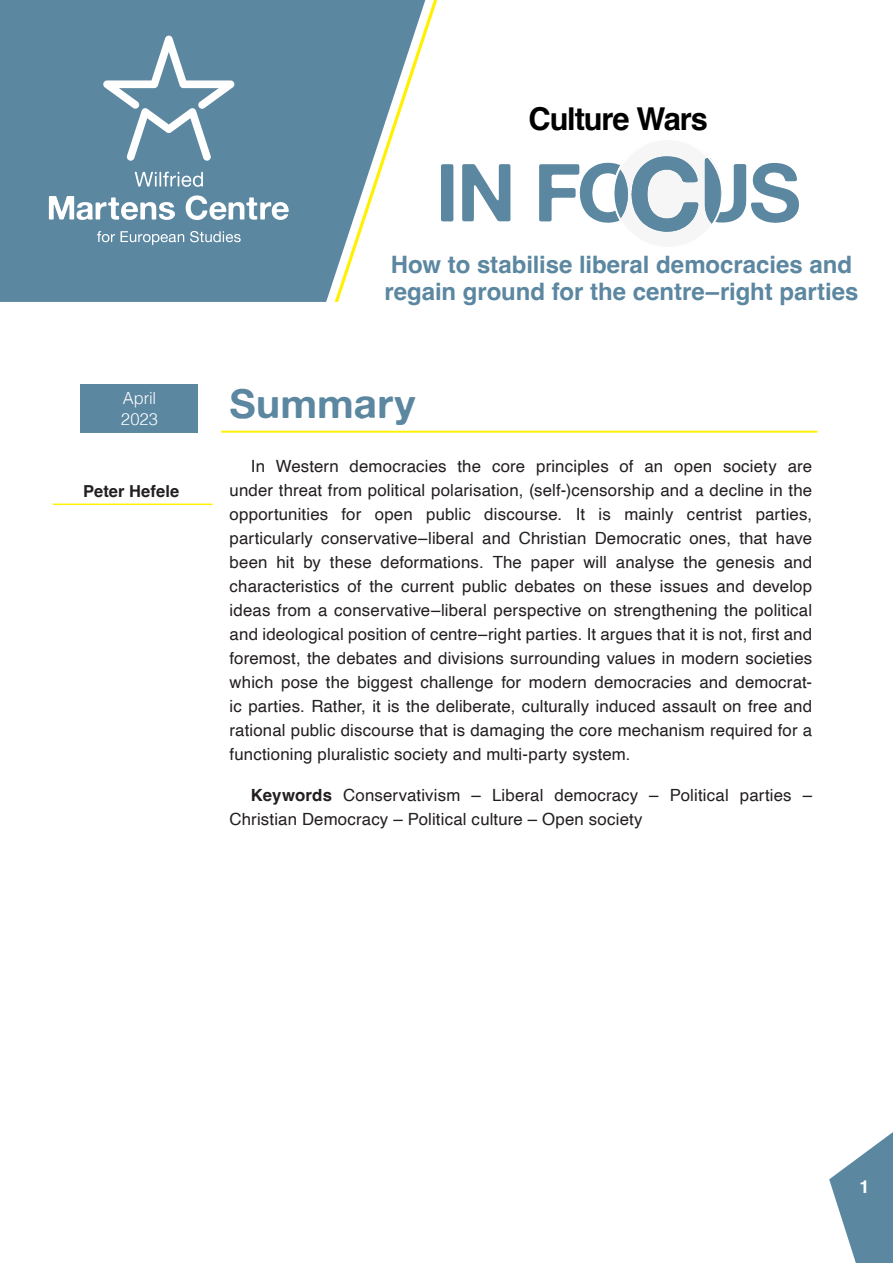
<style>
.page{position:relative;width:893px;height:1263px;background:#fff}
.page>*{position:absolute;margin:0;border:0;box-sizing:border-box;transform-origin:0 0}
.t1{font:40.5px "Alte Haas Grotesk Bold";letter-spacing:.005em;color:#5c87a1}
.t2{font:700 31.5px "Helvetica";letter-spacing:-.035em;color:#000001}
.t3{font:700 24px/27px "Helvetica";color:#5c87a1}
.t4{font:700 18px "Helvetica";color:#fff}
.t5{font:16.8px/24px "Helvetica";letter-spacing:.01em;color:#231f20;text-align:justify}
.t6{font:300 16.8px/21px "Helvetica";color:#fff}
.t7{font:700 16.5px "Helvetica";letter-spacing:.005em;color:#231f20}
.s1{font-weight:700}
</style>
<div class="page">
<svg style="left:829px;top:1132px;width:64px;height:131px"></svg>
<hr style="left:221px;top:431px;width:596px;height:2px;background:#fff101">
<div style="left:0;top:0;width:333px;height:302px;background:#5c87a1"></div>
<svg style="left:103px;top:36px;width:132px;height:125px"></svg>
<svg style="left:135px;top:172px;width:68px;height:15px"></svg>
<svg style="left:49px;top:196px;width:126px;height:24px"></svg>
<svg style="left:186px;top:195px;width:103px;height:25px"></svg>
<svg style="left:97px;top:231px;width:144px;height:14px;background:#80a1b6"></svg>
<div style="left:81px;top:384px;width:117px;height:49px;background:#5c87a1"></div>
<hr style="left:53px;top:503px;width:160px;height:2px;background:#fff101">
<svg style="left:333px;top:0;width:466px;height:302px"></svg>
<div style="left:613px;top:138px;width:110px;height:111px;border:2px solid #fff;border-radius:50%"></div>
<p class="t6" style="left:121px;top:386px;width:38px">April<br>2023</p>
<p class="t7" style="left:83px;top:481px;width:98px">Peter Hefele</p>
<h2 class="t2" style="left:528px;top:100px;width:181px">Culture Wars</h2>
<h3 class="t3" style="left:384px;top:254px;width:476px">How to stabilise liberal democracies and regain ground for the centre–right parties</h3>
<h1 class="t1" style="left:230px;top:378px;width:187px">Summary</h1>
<p class="t5" style="left:230px;top:454px;width:584px;text-indent:21px">In Western democracies the core principles of an open society are under threat from political polarisation, (self-)censorship and a decline in the opportunities for open public discourse. It is mainly centrist parties, particularly conservative–liberal and Christian Democratic ones, that have been hit by these deformations. The paper will analyse the genesis and characteristics of the current public debates on these issues and develop ideas from a conservative–liberal perspective on strengthening the political and ideological position of centre–right parties. It argues that it is not, first and foremost, the debates and divisions surrounding values in modern societies which pose the biggest challenge for modern democracies and democrat&shy;ic parties. Rather, it is the deliberate, culturally induced assault on free and rational public discourse that is damaging the core mechanism required for a functioning pluralistic society and multi-party system.</p>
<p class="t5" style="left:230px;top:783px;width:584px;text-indent:21px"><span class="s1">Keywords</span> Conservativism – Liberal democracy – Political parties –<br>Christian Democracy – Political culture – Open society</p>
<p class="t4" style="left:860px;top:1175px;width:12px">1</p>
</div>
